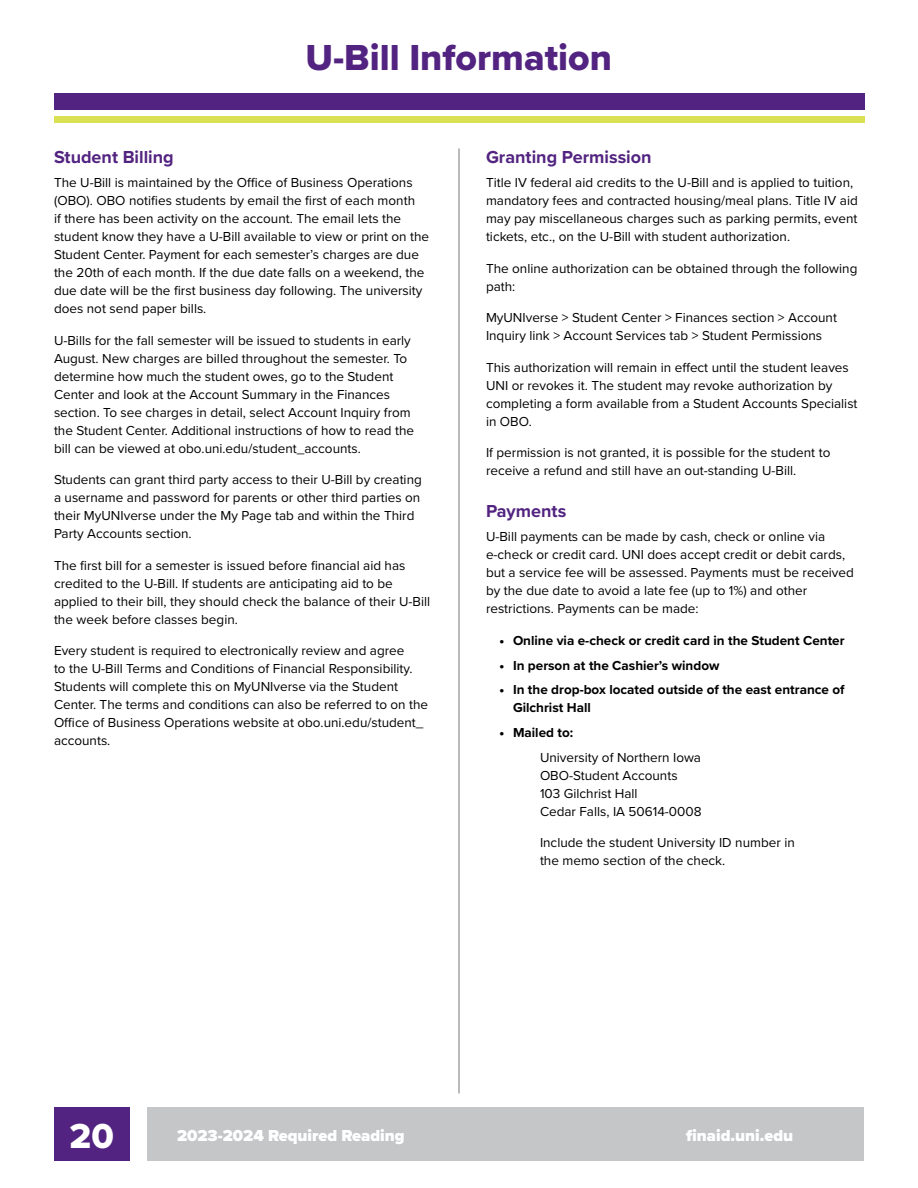
<style>
.page{position:relative;width:918px;height:1188px;background:#fff}
.page>*{position:absolute;margin:0;border:0;box-sizing:border-box;transform-origin:0 0}
.t1{font:37.5px "Proxima Nova Extrabld";color:#522380}
.t2{font:36px "Proxima Nova Extrabld";color:#fff}
.t3{font:700 18px "Proxima Nova";color:#522380}
.t4{font:900 16.5px "Proxima Nova";color:#fff}
.t5{font:13.5px/18px "Proxima Nova";color:#000}
.t6{font:700 13.5px/18px "Proxima Nova";color:#000}
.s1{font-weight:900}
.s2{font-weight:700}
</style>
<div class="page">
<div style="left:54px;top:1107px;width:76px;height:54px;background:#522380"></div>
<div style="left:148px;top:1107px;width:716px;height:54px;background:#c4c6c8"></div>
<div style="left:54px;top:93px;width:811px;height:17px;background:#522380"></div>
<div style="left:54px;top:116px;width:811px;height:7px;background:#dae254"></div>
<hr style="left:459px;top:148px;width:1px;height:946px;background:#74777b">
<h1 class="t1" style="left:305px;top:29px;width:308px">U-Bill Information</h1>
<h3 class="t3" style="left:54px;top:143px;width:121px">Student Billing</h3>
<p class="t5" style="left:54px;top:173px;width:377px">The U-Bill is maintained by the Office of Business Operations (OBO). OBO notifies students by email the first of each month<br>if there has been activity on the account. The email lets the student know they have a U-Bill available to view or print on the Student Center. Payment for each semester’s charges are due the 20th of each month. If the due date falls on a weekend, the due date will be the first business day following. The university does not send paper bills.</p>
<p class="t5" style="left:54px;top:331px;width:362px">U-Bills for the fall semester will be issued to students in early August. New charges are billed throughout the semester. To determine how much the student owes, go to the Student Center and look at the Account Summary in the Finances section. To see charges in detail, select Account Inquiry from the Student Center. Additional instructions of how to read the bill can be viewed at obo.uni.edu/student_accounts.</p>
<p class="t5" style="left:54px;top:470px;width:369px">Students can grant third party access to their U-Bill by creating a username and password for parents or other third parties on their MyUNIverse under the My Page tab and within the Third Party Accounts section.</p>
<p class="t5" style="left:54px;top:556px;width:378px">The first bill for a semester is issued before financial aid has credited to the U-Bill. If students are anticipating aid to be applied to their bill, they should check the balance of their U-Bill the week before classes begin.</p>
<p class="t5" style="left:54px;top:641px;width:376px">Every student is required to electronically review and agree<br>to the U-Bill Terms and Conditions of Financial Responsibility.<br>Students will complete this on MyUNIverse via the Student Center. The terms and conditions can also be referred to on the Office of Business Operations website at obo.uni.edu/student_ accounts.</p>
<h3 class="t3" style="left:486px;top:143px;width:167px">Granting Permission</h3>
<p class="t5" style="left:486px;top:173px;width:373px">Title IV federal aid credits to the U-Bill and is applied to tuition, mandatory fees and contracted housing/meal plans. Title IV aid may pay miscellaneous charges such as parking permits, event tickets, etc., on the U-Bill with student authorization.</p>
<p class="t5" style="left:486px;top:259px;width:373px">The online authorization can be obtained through the following path:</p>
<p class="t5" style="left:486px;top:308px;width:352px">MyUNIverse &gt; Student Center &gt; Finances section &gt; Account<br>Inquiry link &gt; Account Services tab &gt; Student Permissions</p>
<p class="t5" style="left:486px;top:358px;width:373px">This authorization will remain in effect until the student leaves UNI or revokes it. The student may revoke authorization by completing a form available from a Student Accounts Specialist in OBO.</p>
<p class="t5" style="left:486px;top:443px;width:346px">If permission is not granted, it is possible for the student to receive a refund and still have an out-standing U-Bill.</p>
<h3 class="t3" style="left:486px;top:497px;width:82px">Payments</h3>
<p class="t5" style="left:486px;top:527px;width:369px">U-Bill payments can be made by cash, check or online via e-check or credit card. UNI does accept credit or debit cards, but a service fee will be assessed. Payments must be received by the due date to avoid a late fee (up to 1%) and other restrictions. Payments can be made:</p>
<p class="t6" style="left:500px;top:631px;width:347px"><span class="s1">•</span> Online via e-check or credit card in the Student Center</p>
<p class="t6" style="left:500px;top:656px;width:222px"><span class="s1">•</span> In person at the Cashier’s window</p>
<p class="t6" style="left:513px;top:681px;width:333px;text-indent:-14px"><span class="s1">•</span> In the drop-box located outside of the east entrance of<br>Gilchrist Hall</p>
<p class="t5" style="left:540px;top:720px;width:163px;line-height:24.8px;text-indent:-40px"><span class="s1">•</span> <span class="s2">Mailed to:<br></span>University of Northern Iowa</p>
<p class="t5" style="left:540px;top:766px;width:163px">OBO-Student Accounts<br>103 Gilchrist Hall<br>Cedar Falls, IA 50614-0008</p>
<p class="t5" style="left:540px;top:833px;width:256px">Include the student University ID number in the memo section of the check.</p>
<h2 class="t2" style="left:70px;top:1109px;width:46px">20</h2>
<p class="t4" style="left:177px;top:1123px;width:229px">2023-2024 Required Reading</p>
<p class="t4" style="left:686px;top:1123px;width:109px">finaid.uni.edu</p>
</div>
